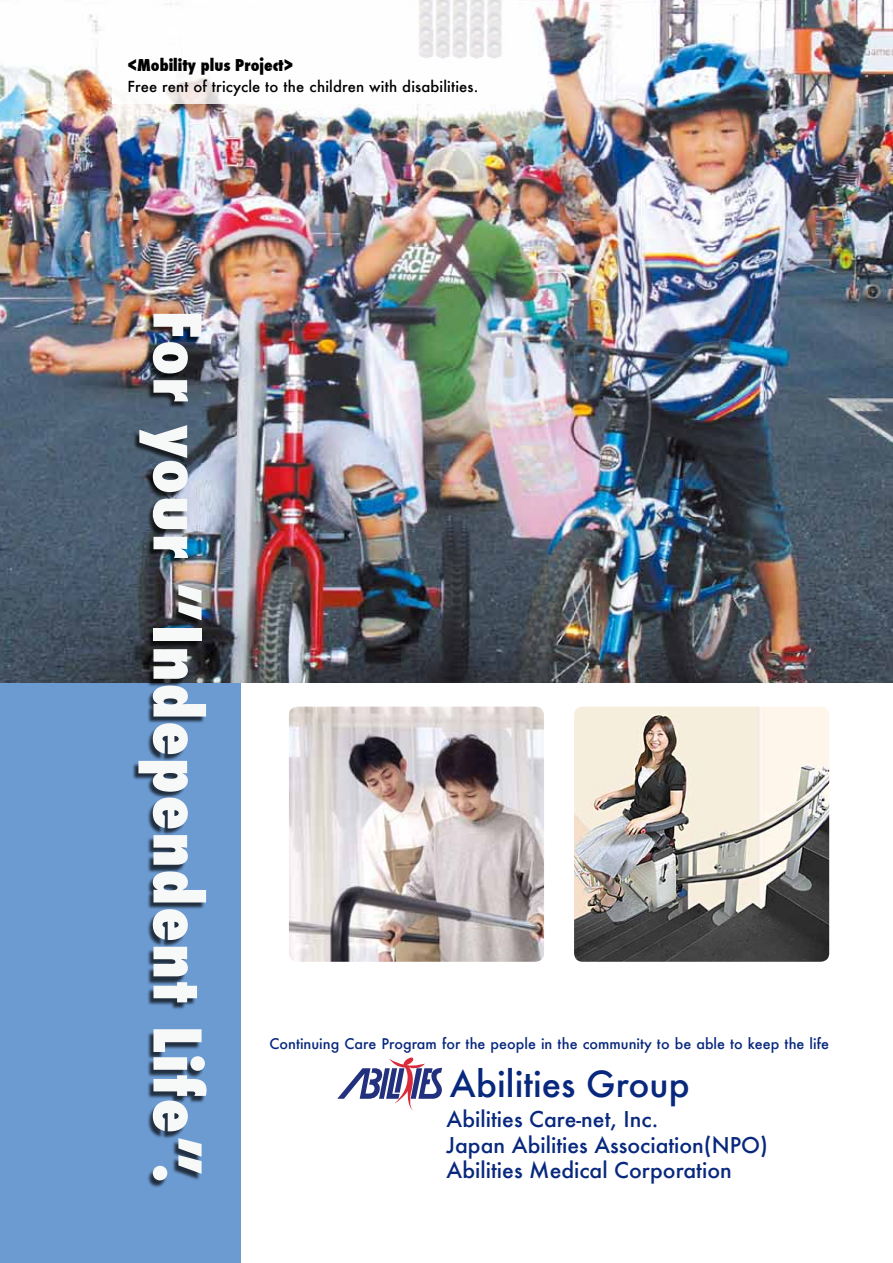
<style>
.page{position:relative;width:893px;height:1263px;background:#fff}
.page>*{position:absolute;margin:0;border:0;box-sizing:border-box;transform-origin:0 0}
.t1{font:800 condensed 63.75px "Futura";letter-spacing:.03em;color:#f7f8f8}
.t2{font:500 35.1px "Futura";color:#08287e}
.t3{font:500 21.3px/25.5px "Futura";color:#08287e}
.t4{font:800 condensed 15.9px "Futura";color:#000}
.t5{font:500 14.85px "Futura";letter-spacing:.01em;color:#000}
.t6{font:500 14.4px "Futura";color:#08287e}
</style>
<div class="page">
<div style="left:0;top:0;width:240px;height:1263px;background:#6c9bd2"></div>
<img style="left:0;top:0;width:893px;height:682px">
<img style="left:289px;top:707px;width:255px;height:255px">
<img style="left:574px;top:707px;width:255px;height:255px">
<div style="left:132px;top:315px;width:73px;height:873px;background:#000;opacity:.7"></div>
<div style="left:112px;top:0;width:405px;height:104px;background:#fff"></div>
<svg style="left:337px;top:1057px;width:105px;height:54px"></svg>
<p class="t4" style="left:128px;top:54px;width:167px">&lt;Mobility plus Project&gt;</p>
<p class="t5" style="left:128px;top:76px;width:352px">Free rent of tricycle to the children with disabilities.</p>
<h1 class="t1" style="left:221px;top:310px;width:874px;rotate:90deg">For your ”Independent Life”.</h1>
<p class="t6" style="left:270px;top:1033px;width:561px">Continuing Care Program for the people in the community to be able to keep the life</p>
<h2 class="t2" style="left:450px;top:1060px;width:242px">Abilities Group</h2>
<p class="t3" style="left:446px;top:1106px;width:323px">Abilities Care-net, Inc.<br>Japan Abilities Association(NPO)<br>Abilities Medical Corporation</p>
</div>
